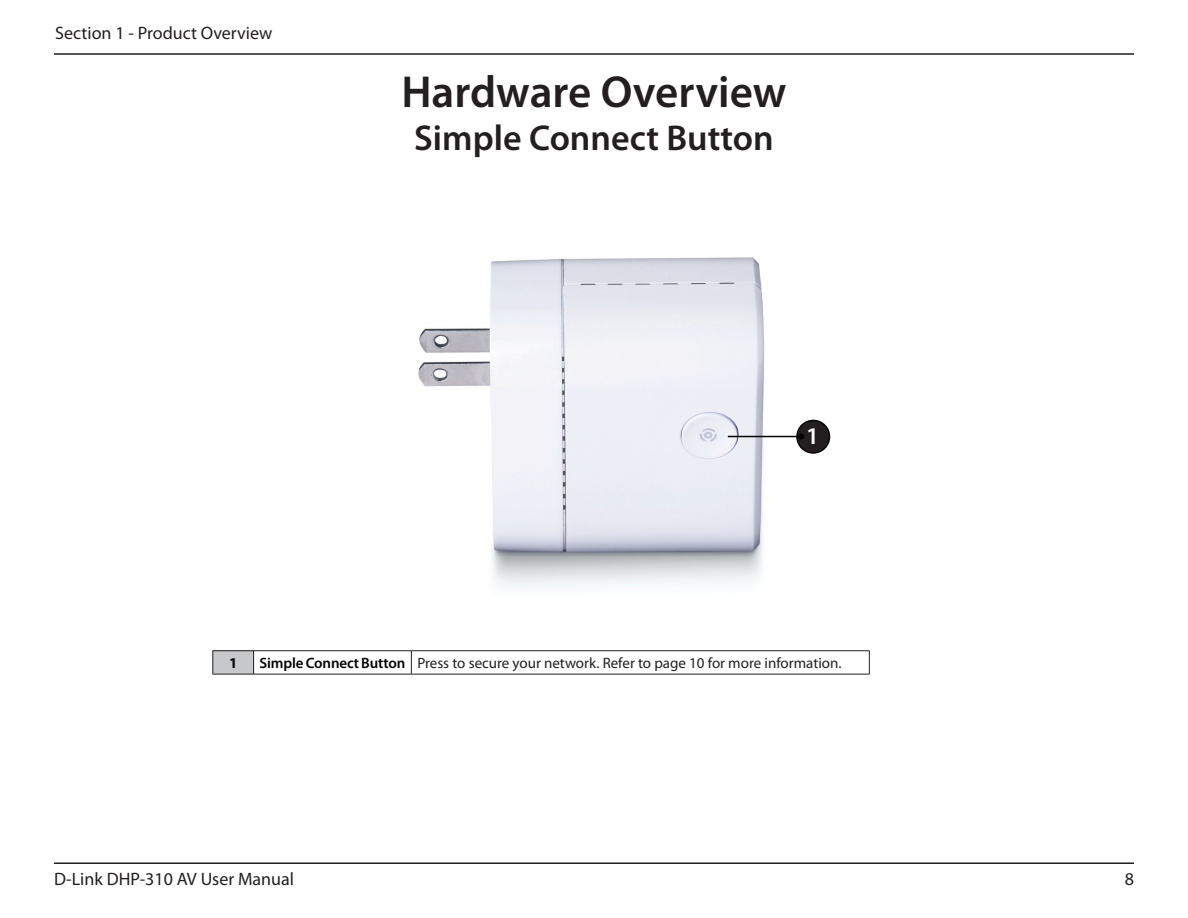
<style>
.page{position:relative;width:1188px;height:918px;background:#fff}
.page>*{position:absolute;margin:0;border:0;box-sizing:border-box;transform-origin:0 0}
.t1{font:600 45px "Myriad Pro";color:#231f20}
.t2{font:600 36px "Myriad Pro";color:#231f20}
.t3{font:600 24px "Myriad Pro";color:#fff}
.t4{font:18px "Myriad Pro";color:#231f20}
.t5{font:15px "Myriad Pro";color:#231f20}
.t6{font:700 15px "Myriad Pro";color:#040503}
.s1{font-weight:600;color:#040503}
</style>
<div class="page">
<hr style="left:54px;top:53px;width:1080px;height:2px;background:#231f20">
<hr style="left:54px;top:862px;width:1080px;height:2px;background:#231f20">
<img style="left:418px;top:257px;width:355px;height:330px">
<div style="left:213px;top:651px;width:41px;height:23px;background:#c7c8ca"></div>
<hr style="left:213px;top:650px;width:41px;height:1px;background:#231f20">
<svg style="left:213px;top:651px;width:1px;height:23px"></svg>
<hr style="left:254px;top:650px;width:157px;height:1px;background:#231f20">
<svg style="left:253px;top:651px;width:1px;height:23px"></svg>
<hr style="left:411px;top:650px;width:459px;height:1px;background:#231f20">
<svg style="left:411px;top:651px;width:1px;height:23px"></svg>
<svg style="left:869px;top:651px;width:1px;height:23px"></svg>
<hr style="left:213px;top:674px;width:41px;height:1px;background:#231f20">
<hr style="left:254px;top:674px;width:157px;height:1px;background:#231f20">
<hr style="left:411px;top:674px;width:459px;height:1px;background:#231f20">
<div style="left:797px;top:420px;width:33px;height:33px;background:#231f20;border-radius:50%"></div>
<div style="left:796px;top:420px;width:34px;height:34px;border:2px solid #040503;border-radius:50%"></div>
<hr style="left:728px;top:436px;width:73px;height:1px;background:#040503">
<svg style="left:798px;top:434px;width:6px;height:6px"></svg>
<p class="t4" style="left:55px;top:22px;width:219px">Section 1 - Product Overview</p>
<h1 class="t1" style="left:401px;top:64px;width:387px">Hardware Overview</h1>
<h2 class="t2" style="left:414px;top:115px;width:361px">Simple Connect Button</h2>
<h3 class="t3" style="left:806px;top:421px;width:14px">1</h3>
<p class="t6" style="left:229px;top:653px;width:10px">1</p>
<p class="t5" style="left:260px;top:654px;width:583px"><span class="s1">Simple Connect Button</span> Press to secure your network. Refer to page 10 for more information.</p>
<p class="t4" style="left:54px;top:868px;width:242px">D-Link DHP-310 AV User Manual</p>
<p class="t4" style="left:1125px;top:868px;width:11px">8</p>
</div>
